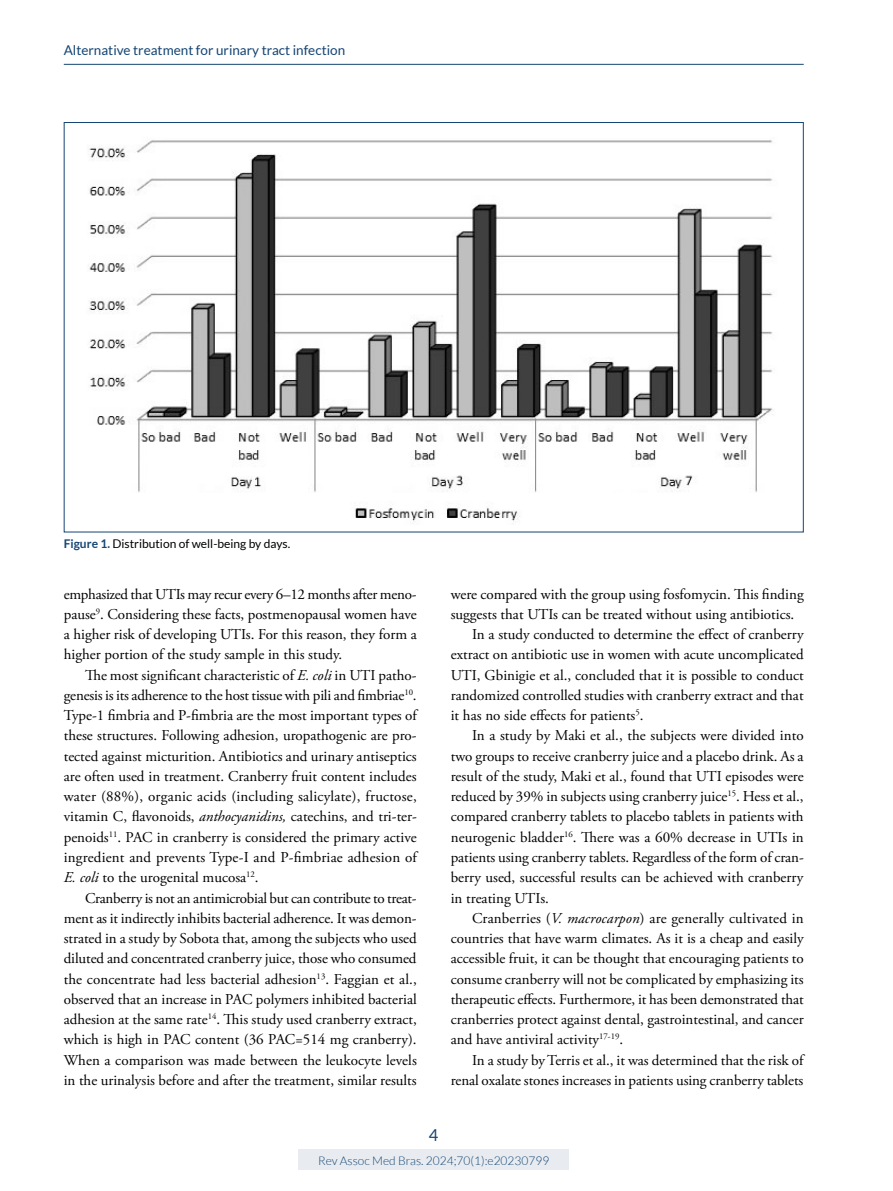
<style>
.page{position:relative;width:893px;height:1191px;background:#fff}
.page>*{position:absolute;margin:0;border:0;box-sizing:border-box;transform-origin:0 0}
.t1{font:16.5px "Lato";color:#154573}
.t2{font:15px/20.2px "Adobe Garamond Pro";color:#000;text-align:justify}
.t3{font:13.5px "Lato";color:#154573}
.t4{font:12px "Lato";color:#000}
.t5{font:300 12px "Lato";color:#154573}
.s1{font-weight:700;color:#154573}
.s2{font-style:italic}
</style>
<div class="page">
<div style="left:299px;top:1149px;width:270px;height:21px;background:#e8ecf1"></div>
<hr style="left:64px;top:64px;width:740px;height:1px;background:#154573">
<img style="left:89px;top:140px;width:684px;height:382px">
<p class="t3" style="left:64px;top:43px;width:283px">Alternative treatment for urinary tract infection</p>
<p class="t4" style="left:64px;top:537px;width:228px"><span class="s1">Figure 1.</span> Distribution of well-being by days.</p>
<p class="t2" style="left:64px;top:584px;width:354px">emphasized that UTIs may recur every 6–12 months after meno&shy;pause<sup>9</sup>. Considering these facts, postmenopausal women have a higher risk of developing UTIs. For this reason, they form a higher portion of the study sample in this study.</p>
<p class="t2" style="left:64px;top:665px;width:355px;text-indent:21px">The most significant characteristic of <span class="s2">E. coli</span> in UTI patho&shy;genesis is its adherence to the host tissue with pili and fimbriae<sup>10</sup>.<br>Type-1 fimbria and P-fimbria are the most important types of these structures. Following adhesion, uropathogenic are pro&shy;tected against micturition. Antibiotics and urinary antiseptics are often used in treatment. Cranberry fruit content includes water (88%), organic acids (including salicylate), fructose, vitamin C, flavonoids, <span class="s2">anthocyanidins,</span> catechins, and tri-ter&shy;penoids<sup>11</sup>. PAC in cranberry is considered the primary active ingredient and prevents Type-I and P-fimbriae adhesion of <span class="s2">E. coli</span> to the urogenital mucosa<sup>12</sup>.</p>
<p class="t2" style="left:64px;top:888px;width:355px;text-indent:21px">Cranberry is not an antimicrobial but can contribute to treat&shy;ment as it indirectly inhibits bacterial adherence. It was demon&shy;strated in a study by Sobota that, among the subjects who used diluted and concentrated cranberry juice, those who consumed the concentrate had less bacterial adhesion<sup>13</sup>. Faggian et al., observed that an increase in PAC polymers inhibited bacterial adhesion at the same rate<sup>14</sup>. This study used cranberry extract, which is high in PAC content (36 PAC=514 mg cranberry).<br>When a comparison was made between the leukocyte levels in the urinalysis before and after the treatment, similar results</p>
<p class="t2" style="left:451px;top:584px;width:354px">were compared with the group using fosfomycin. This finding</p>
<p class="t2" style="left:451px;top:604px;width:345px">suggests that UTIs can be treated without using antibiotics.</p>
<p class="t2" style="left:472px;top:625px;width:333px">In a study conducted to determine the effect of cranberry</p>
<p class="t2" style="left:451px;top:645px;width:354px">extract on antibiotic use in women with acute uncomplicated</p>
<p class="t2" style="left:451px;top:665px;width:354px">UTI, Gbinigie et al., concluded that it is possible to conduct</p>
<p class="t2" style="left:451px;top:685px;width:354px">randomized controlled studies with cranberry extract and that</p>
<p class="t2" style="left:451px;top:706px;width:194px">it has no side effects for patients<sup>5</sup>.</p>
<p class="t2" style="left:472px;top:726px;width:333px">In a study by Maki et al., the subjects were divided into</p>
<p class="t2" style="left:451px;top:746px;width:354px">two groups to receive cranberry juice and a placebo drink. As a</p>
<p class="t2" style="left:451px;top:766px;width:354px">result of the study, Maki et al., found that UTI episodes were</p>
<p class="t2" style="left:451px;top:787px;width:354px">reduced by 39% in subjects using cranberry juice<sup>15</sup>. Hess et al.,</p>
<p class="t2" style="left:451px;top:807px;width:354px">compared cranberry tablets to placebo tablets in patients with</p>
<p class="t2" style="left:451px;top:827px;width:355px">neurogenic bladder<sup>16</sup>. There was a 60% decrease in UTIs in</p>
<p class="t2" style="left:451px;top:847px;width:355px">patients using cranberry tablets. Regardless of the form of cran-</p>
<p class="t2" style="left:451px;top:868px;width:354px">berry used, successful results can be achieved with cranberry</p>
<p class="t2" style="left:451px;top:888px;width:100px">in treating UTIs.</p>
<p class="t2" style="left:472px;top:908px;width:333px">Cranberries (<span class="s2">V. macrocarpon</span>) are generally cultivated in</p>
<p class="t2" style="left:451px;top:928px;width:354px">countries that have warm climates. As it is a cheap and easily</p>
<p class="t2" style="left:451px;top:949px;width:354px">accessible fruit, it can be thought that encouraging patients to</p>
<p class="t2" style="left:451px;top:969px;width:354px">consume cranberry will not be complicated by emphasizing its</p>
<p class="t2" style="left:451px;top:989px;width:354px">therapeutic effects. Furthermore, it has been demonstrated that</p>
<p class="t2" style="left:451px;top:1009px;width:354px">cranberries protect against dental, gastrointestinal, and cancer</p>
<p class="t2" style="left:451px;top:1030px;width:174px">and have antiviral activity<sup>17-19</sup>.</p>
<p class="t2" style="left:472px;top:1050px;width:333px">In a study by Terris et al., it was determined that the risk of</p>
<p class="t2" style="left:451px;top:1070px;width:354px">renal oxalate stones increases in patients using cranberry tablets</p>
<p class="t1" style="left:429px;top:1126px;width:11px">4</p>
<p class="t5" style="left:318px;top:1154px;width:233px">Rev Assoc Med Bras. 2024;70(1):e20230799</p>
</div>
